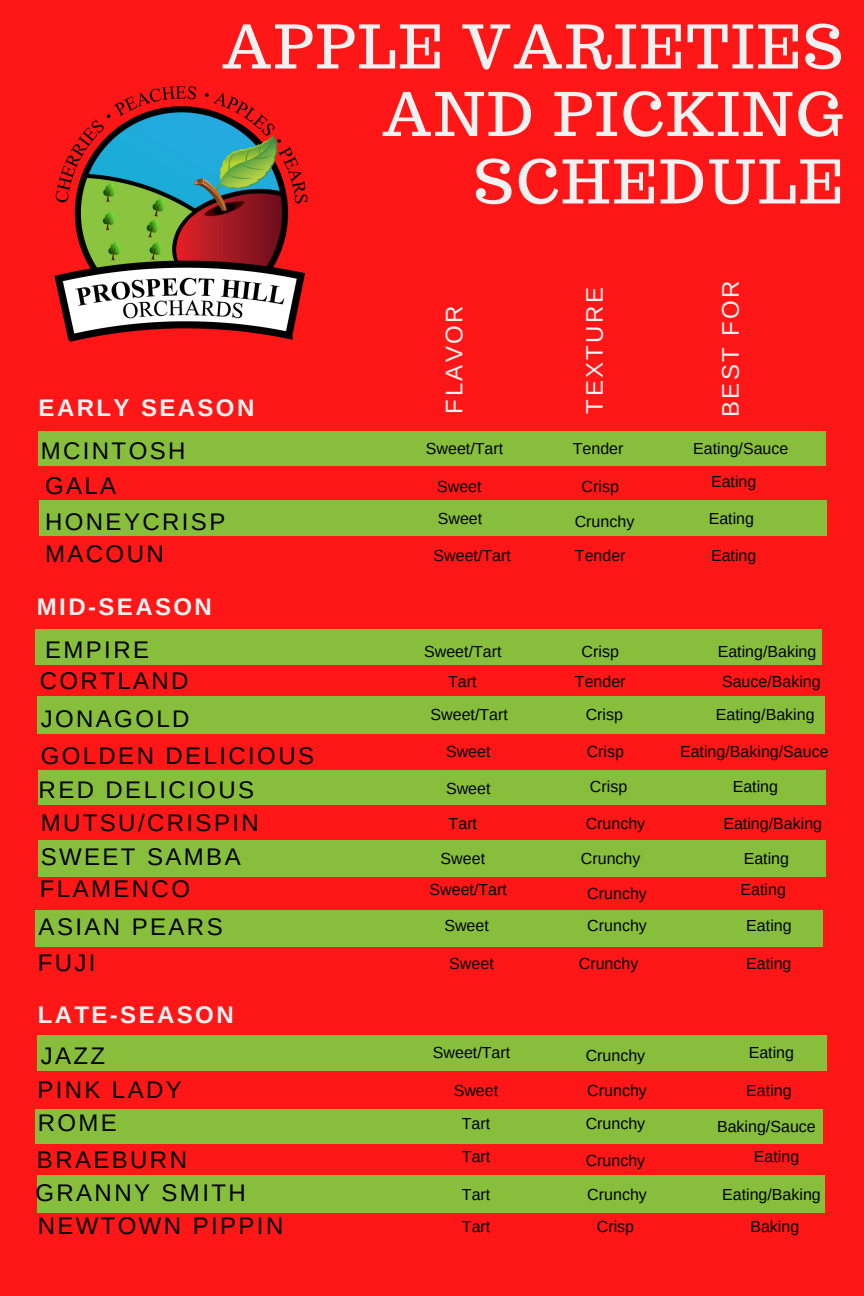
<style>
.page{position:relative;width:864px;height:1296px;background:#ff1616}
.page>*{position:absolute;margin:0;border:0;box-sizing:border-box;transform-origin:0 0}
.t1{font:60px/67.5px "Trocchi";letter-spacing:.05em;color:#f1f1f1;text-align:right}
.t2{font:24px/35.5px "Arimo";letter-spacing:.1em;color:#000}
.t3{font:700 24px "Arimo";letter-spacing:.1em;color:#f1f1f1}
.t4{font:24px "Arimo";letter-spacing:.1em;color:#f1f1f1}
.t5{font:16px "Arimo";color:#000}
.t6{font:300 11.05px "Open Sans";color:#000}
</style>
<div class="page">
<div style="left:37px;top:1035px;width:790px;height:36px;background:#87bf3d"></div>
<div style="left:36px;top:1109px;width:787px;height:35px;background:#87bf3d"></div>
<div style="left:37px;top:1175px;width:787px;height:38px;background:#87bf3d"></div>
<img style="left:54px;top:86px;width:254px;height:256px">
<div style="left:38px;top:431px;width:787px;height:35px;background:#87bf3d"></div>
<div style="left:40px;top:501px;width:787px;height:35px;background:#87bf3d"></div>
<div style="left:35px;top:629px;width:787px;height:36px;background:#87bf3d"></div>
<div style="left:38px;top:696px;width:787px;height:37px;background:#87bf3d"></div>
<div style="left:36px;top:910px;width:787px;height:37px;background:#87bf3d"></div>
<div style="left:38px;top:771px;width:788px;height:34px;background:#87bf3d"></div>
<div style="left:39px;top:840px;width:787px;height:36px;background:#87bf3d"></div>
<h1 class="t1" style="left:222px;top:13px;width:622px">APPLE VARIETIES<br>AND PICKING<br>SCHEDULE</h1>
<h2 class="t3" style="left:39px;top:394px;width:217px">EARLY SEASON</h2>
<h2 class="t2" style="left:41px;top:433px;width:186px">MCINTOSH<br>GALA<br>HONEYCRISP</h2>
<h2 class="t2" style="left:45px;top:536px;width:120px">MACOUN</h2>
<h2 class="t3" style="left:37px;top:594px;width:176px">MID-SEASON</h2>
<h2 class="t2" style="left:45px;top:632px;width:106px">EMPIRE</h2>
<h2 class="t2" style="left:40px;top:663px;width:150px">CORTLAND</h2>
<h2 class="t2" style="left:41px;top:701px;width:150px">JONAGOLD</h2>
<h2 class="t2" style="left:41px;top:738px;width:275px">GOLDEN DELICIOUS</h2>
<h2 class="t2" style="left:39px;top:772px;width:217px">RED DELICIOUS</h2>
<h2 class="t2" style="left:41px;top:805px;width:220px">MUTSU/CRISPIN</h2>
<h2 class="t2" style="left:41px;top:839px;width:202px">SWEET SAMBA</h2>
<h2 class="t2" style="left:40px;top:871px;width:152px">FLAMENCO</h2>
<h2 class="t2" style="left:39px;top:909px;width:186px">ASIAN PEARS</h2>
<h2 class="t2" style="left:38px;top:945px;width:59px">FUJI</h2>
<h2 class="t3" style="left:38px;top:1001px;width:198px">LATE-SEASON</h2>
<h2 class="t2" style="left:41px;top:1038px;width:66px">JAZZ</h2>
<h2 class="t2" style="left:37px;top:1072px;width:146px">PINK LADY</h2>
<h2 class="t2" style="left:37px;top:1104px;width:152px;line-height:37.1px">ROME<br>BRAEBURN</h2>
<h2 class="t2" style="left:35px;top:1177px;width:249px;line-height:32.7px">GRANNY SMITH<br>NEWTOWN PIPPIN</h2>
<h2 class="t4" style="left:441px;top:414px;width:110px;rotate:-90deg">FLAVOR</h2>
<h2 class="t4" style="left:581px;top:414px;width:128px;rotate:-90deg">TEXTURE</h2>
<h2 class="t4" style="left:717px;top:417px;width:138px;rotate:-90deg">BEST FOR</h2>
<p class="t5" style="left:426px;top:440px;width:79px">Sweet/Tart</p>
<p class="t5" style="left:573px;top:440px;width:52px">Tender</p>
<p class="t5" style="left:693px;top:440px;width:97px">Eating/Sauce</p>
<p class="t5" style="left:437px;top:478px;width:46px">Sweet</p>
<p class="t5" style="left:582px;top:478px;width:39px">Crisp</p>
<p class="t5" style="left:711px;top:473px;width:47px">Eating</p>
<p class="t5" style="left:438px;top:510px;width:46px">Sweet</p>
<p class="t5" style="left:575px;top:513px;width:61px">Crunchy</p>
<p class="t5" style="left:709px;top:510px;width:47px">Eating</p>
<p class="t5" style="left:434px;top:546px;width:79px">Sweet/Tart</p>
<p class="t5" style="left:575px;top:546px;width:52px">Tender</p>
<p class="t5" style="left:711px;top:546px;width:47px">Eating</p>
<p class="t5" style="left:424px;top:643px;width:79px">Sweet/Tart</p>
<p class="t5" style="left:582px;top:643px;width:39px">Crisp</p>
<p class="t5" style="left:718px;top:643px;width:100px">Eating/Baking</p>
<p class="t6" style="left:571px;top:647px;width:27px">Crisp</p>
<p class="t6" style="left:709px;top:647px;width:34px">Baking</p>
<p class="t5" style="left:448px;top:673px;width:30px">Tart</p>
<p class="t5" style="left:575px;top:673px;width:52px">Tender</p>
<p class="t5" style="left:722px;top:673px;width:100px">Sauce/Baking</p>
<p class="t5" style="left:431px;top:706px;width:79px">Sweet/Tart</p>
<p class="t5" style="left:586px;top:706px;width:39px">Crisp</p>
<p class="t5" style="left:716px;top:706px;width:100px">Eating/Baking</p>
<p class="t5" style="left:446px;top:743px;width:46px">Sweet</p>
<p class="t5" style="left:587px;top:743px;width:39px">Crisp</p>
<p class="t5" style="left:680px;top:743px;width:150px">Eating/Baking/Sauce</p>
<p class="t5" style="left:446px;top:780px;width:46px">Sweet</p>
<p class="t5" style="left:590px;top:777px;width:39px">Crisp</p>
<p class="t5" style="left:733px;top:777px;width:47px">Eating</p>
<p class="t5" style="left:449px;top:814px;width:30px">Tart</p>
<p class="t5" style="left:586px;top:814px;width:61px">Crunchy</p>
<p class="t5" style="left:723px;top:814px;width:100px">Eating/Baking</p>
<p class="t5" style="left:441px;top:849px;width:46px">Sweet</p>
<p class="t5" style="left:581px;top:849px;width:61px">Crunchy</p>
<p class="t5" style="left:744px;top:849px;width:47px">Eating</p>
<p class="t5" style="left:430px;top:881px;width:79px">Sweet/Tart</p>
<p class="t5" style="left:587px;top:884px;width:61px">Crunchy</p>
<p class="t5" style="left:741px;top:881px;width:47px">Eating</p>
<p class="t5" style="left:444px;top:916px;width:46px">Sweet</p>
<p class="t5" style="left:587px;top:917px;width:61px">Crunchy</p>
<p class="t5" style="left:746px;top:916px;width:47px">Eating</p>
<p class="t5" style="left:449px;top:955px;width:46px">Sweet</p>
<p class="t5" style="left:579px;top:955px;width:61px">Crunchy</p>
<p class="t5" style="left:746px;top:955px;width:47px">Eating</p>
<p class="t5" style="left:433px;top:1044px;width:79px">Sweet/Tart</p>
<p class="t5" style="left:586px;top:1047px;width:61px">Crunchy</p>
<p class="t5" style="left:749px;top:1044px;width:47px">Eating</p>
<p class="t5" style="left:454px;top:1082px;width:46px">Sweet</p>
<p class="t5" style="left:587px;top:1082px;width:61px">Crunchy</p>
<p class="t5" style="left:746px;top:1082px;width:47px">Eating</p>
<p class="t5" style="left:462px;top:1115px;width:30px">Tart</p>
<p class="t5" style="left:586px;top:1115px;width:61px">Crunchy</p>
<p class="t5" style="left:717px;top:1118px;width:100px">Baking/Sauce</p>
<p class="t5" style="left:462px;top:1147px;width:30px">Tart</p>
<p class="t5" style="left:586px;top:1152px;width:61px">Crunchy</p>
<p class="t5" style="left:754px;top:1147px;width:47px">Eating</p>
<p class="t5" style="left:462px;top:1185px;width:30px">Tart</p>
<p class="t5" style="left:587px;top:1185px;width:61px">Crunchy</p>
<p class="t5" style="left:722px;top:1185px;width:100px">Eating/Baking</p>
<p class="t5" style="left:462px;top:1218px;width:30px">Tart</p>
<p class="t5" style="left:597px;top:1218px;width:39px">Crisp</p>
<p class="t5" style="left:750px;top:1218px;width:50px">Baking</p>
</div>
